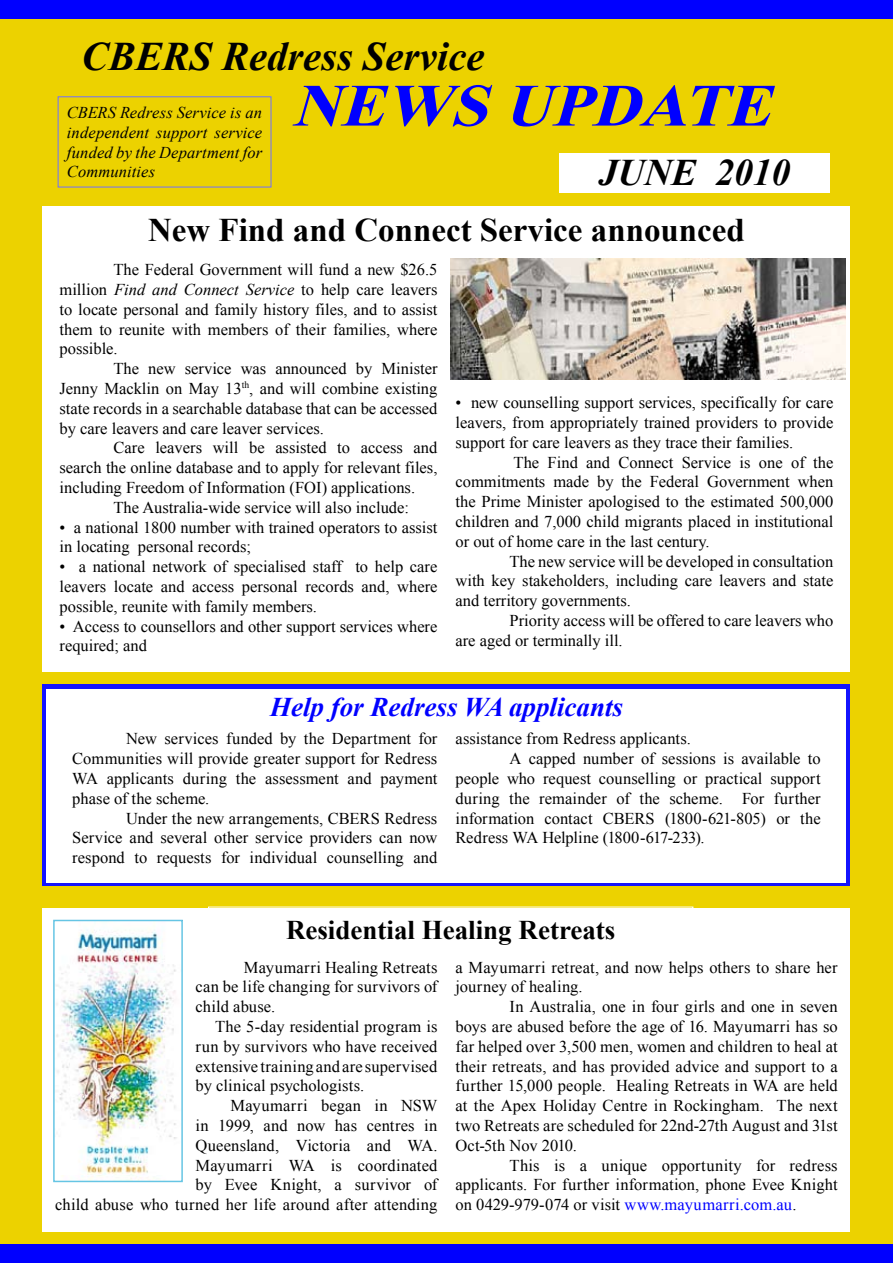
<style>
.page{position:relative;width:893px;height:1263px;background:#fff}
.page>*{position:absolute;margin:0;border:0;box-sizing:border-box;transform-origin:0 0}
.t1{font:italic 700 60px "Times New Roman";color:#00f;scale:1.1 1}
.t2{font:italic 700 40.5px "Times New Roman";color:#000}
.t3{font:italic 700 37.5px "Times New Roman";color:#000}
.t4{font:700 33px "Times New Roman";color:#000}
.t5{font:700 27px "Times New Roman";color:#000}
.t6{font:italic 700 27px "Times New Roman";color:#00f}
.t7{font:16.5px/19.8px "Times New Roman";color:#000;text-align:justify}
.t8{font:italic 16.5px/19.8px "Times New Roman";letter-spacing:.005em;color:#000;text-align:justify}
.s1{font-style:italic}
.s2{color:#00f}
</style>
<div class="page">
<div style="left:0;top:13px;width:893px;height:1234px;background:#ecd200"></div>
<div style="left:43px;top:685px;width:807px;height:201px;background:linear-gradient(to right,#1414ff,#1414ff)"></div>
<div style="left:0;top:0;width:893px;height:19px;background:#00f"></div>
<div style="left:559px;top:153px;width:271px;height:39px;background:#fff"></div>
<svg style="left:57px;top:96px;width:215px;height:92px"></svg>
<div style="left:43px;top:251px;width:807px;height:421px;background:#fff"></div>
<div style="left:43px;top:206px;width:807px;height:47px;background:#fff"></div>
<div style="left:47px;top:689px;width:799px;height:193px;background:#fff"></div>
<div style="left:43px;top:908px;width:807px;height:323px;background:#fff"></div>
<img style="left:56px;top:930px;width:121px;height:249px">
<div style="left:53px;top:920px;width:130px;height:262px;border:2px solid #66c5e4"></div>
<div style="left:208px;top:907px;width:485px;height:45px;border:1px solid #fff"></div>
<div style="left:0;top:1245px;width:893px;height:18px;background:#00f"></div>
<img style="left:451px;top:258px;width:394px;height:122px">
<h2 class="t2" style="left:82px;top:29px;width:404px">CBERS Redress Service</h2>
<p class="t8" style="left:67px;top:102px;width:197px">CBERS Redress Service is an independent support service funded by the Department for Communities</p>
<h1 class="t1" style="left:292px;top:64px;width:457px">NEWSUPDATE</h1>
<h3 class="t3" style="left:599px;top:147px;width:193px">JUNE 2010</h3>
<h3 class="t4" style="left:148px;top:207px;width:598px">New Find and Connect Service announced</h3>
<p class="t7" style="left:60px;top:259px;width:379px;text-indent:54px">The Federal Government will fund a new $26.5 million <span class="s1">Find and Connect Service</span> to help care leavers to locate personal and family history files, and to assist them to reunite with members of their families, where possible.</p>
<p class="t7" style="left:60px;top:358px;width:379px;text-indent:54px">The new service was announced by Minister Jenny Macklin on May 13<sup>th</sup>, and will combine existing state records in a searchable database that can be accessed by care leavers and care leaver services.</p>
<p class="t7" style="left:114px;top:438px;width:325px">Care leavers will be assisted to access and</p>
<p class="t7" style="left:60px;top:457px;width:379px">search the online database and to apply for relevant files,</p>
<p class="t7" style="left:60px;top:477px;width:357px">including Freedom of Information (FOI) applications.</p>
<p class="t7" style="left:114px;top:497px;width:297px">The Australia-wide service will also include:</p>
<p class="t7" style="left:60px;top:517px;width:379px">• a national 1800 number with trained operators to assist in locating personal records;</p>
<p class="t7" style="left:60px;top:556px;width:379px">• a national network of specialised staff to help care leavers locate and access personal records and, where possible, reunite with family members.</p>
<p class="t7" style="left:60px;top:616px;width:379px">• Access to counsellors and other support services where required; and</p>
<p class="t7" style="left:455px;top:392px;width:379px">• new counselling support services, specifically for care leavers, from appropriately trained providers to provide support for care leavers as they trace their families.</p>
<p class="t7" style="left:455px;top:452px;width:379px;text-indent:58px">The Find and Connect Service is one of the commitments made by the Federal Government when the Prime Minister apologised to the estimated 500,000 children and 7,000 child migrants placed in institutional or out of home care in the last century.</p>
<p class="t7" style="left:455px;top:551px;width:379px;text-indent:54px">The new service will be developed in consultation with key stakeholders, including care leavers and state and territory governments.</p>
<p class="t7" style="left:455px;top:610px;width:379px;text-indent:54px">Priority access will be offered to care leavers who are aged or terminally ill.</p>
<h3 class="t6" style="left:270px;top:688px;width:355px">Help for Redress WA applicants</h3>
<p class="t7" style="left:72px;top:729px;width:367px;text-indent:54px">New services funded by the Department for Communities will provide greater support for Redress WA applicants during the assessment and payment phase of the scheme.</p>
<p class="t7" style="left:72px;top:808px;width:367px;text-indent:54px">Under the new arrangements, CBERS Redress Service and several other service providers can now respond to requests for individual counselling and</p>
<p class="t7" style="left:455px;top:729px;width:237px">assistance from Redress applicants.</p>
<p class="t7" style="left:509px;top:748px;width:313px">A capped number of sessions is available to</p>
<p class="t7" style="left:455px;top:768px;width:367px">people who request counselling or practical support</p>
<p class="t7" style="left:455px;top:788px;width:367px">during the remainder of the scheme. For further</p>
<p class="t7" style="left:455px;top:808px;width:367px">information contact CBERS (1800-621-805) or the</p>
<p class="t7" style="left:455px;top:828px;width:251px">Redress WA Helpline (1800-617-233).</p>
<h3 class="t5" style="left:286px;top:911px;width:331px">Residential Healing Retreats</h3>
<p class="t7" style="left:196px;top:957px;width:243px;text-indent:48px">Mayumarri Healing Retreats can be life changing for survivors of child abuse.</p>
<p class="t7" style="left:196px;top:1016px;width:243px;text-indent:20px">The 5-day residential program is run by survivors who have received extensive training and are supervised by clinical psychologists.</p>
<p class="t7" style="left:55px;top:1095px;width:384px;text-align:right">Mayumarri began in NSW<br>in 1999, and now has centres in<br>Queensland, Victoria and WA.<br>Mayumarri WA is coordinated<br>by Evee Knight, a survivor of<br>child abuse who turned her life around after attending</p>
<p class="t7" style="left:455px;top:957px;width:384px">a Mayumarri retreat, and now helps others to share her journey of healing.</p>
<p class="t7" style="left:455px;top:996px;width:384px;text-indent:54px">In Australia, one in four girls and one in seven boys are abused before the age of 16. Mayumarri has so far helped over 3,500 men, women and children to heal at their retreats, and has provided advice and support to a further 15,000 people. Healing Retreats in WA are held at the Apex Holiday Centre in Rockingham. The next two Retreats are scheduled for 22nd-27th August and 31st Oct-5th Nov 2010.</p>
<p class="t7" style="left:455px;top:1155px;width:384px;text-indent:54px">This is a unique opportunity for redress applicants. For further information, phone Evee Knight on 0429-979-074 or visit <span class="s2">www.mayumarri.com.au</span>.</p>
</div>
